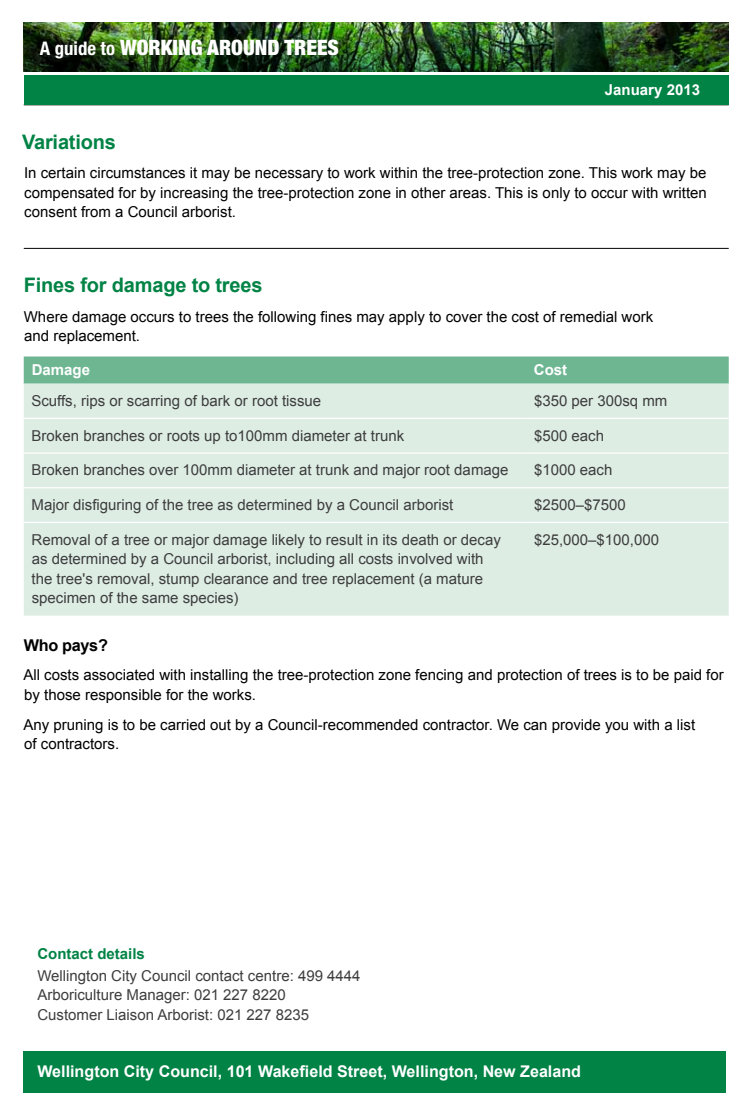
<style>
.page{position:relative;width:750px;height:1113px;background:#fff}
.page>*{position:absolute;margin:0;border:0;box-sizing:border-box;transform-origin:0 0}
.t1{font:900 condensed 21.25px "Helvetica Neue LT Pro";color:#fff}
.Sub_head_1{font:700 20px "Arial";letter-spacing:-.01em;color:#008345}
.Sub_head_2{font:700 16.25px "Arial";letter-spacing:-.02em;color:#000}
.t2{font:700 16.12px "Arial";color:#fff}
.Body{font:15px/19.5px "Arial";color:#3d3d3d}
.Body-2{font:15px/19.5px "Arial";color:#000}
.Body-3{font:700 15px "Arial";color:#fff}
.t3{font:700 15px "Arial";color:#008345}
.s1{font-weight:700;font-size:18.75px}
</style>
<div class="page">
<hr style="left:24px;top:248px;width:705px;height:1px;background:#000">
<svg style="left:24px;top:356px;width:705px;height:28px;background:#72b895"></svg>
<div style="left:24px;top:384px;width:705px;height:231px;background:#ddede4"></div>
<hr style="left:24px;top:418px;width:502px;height:1px;background:#fff">
<hr style="left:526px;top:418px;width:203px;height:1px;background:#fff">
<hr style="left:24px;top:452px;width:502px;height:1px;background:#fff">
<hr style="left:526px;top:452px;width:203px;height:1px;background:#fff">
<hr style="left:24px;top:487px;width:502px;height:1px;background:#fff">
<hr style="left:526px;top:487px;width:203px;height:1px;background:#fff">
<hr style="left:24px;top:522px;width:502px;height:1px;background:#fff">
<hr style="left:526px;top:522px;width:203px;height:1px;background:#fff">
<div style="left:24px;top:1051px;width:702px;height:41px;background:#008345"></div>
<div style="left:24px;top:76px;width:705px;height:29px;background:#008345"></div>
<img style="left:24px;top:22px;width:705px;height:2px">
<img style="left:24px;top:24px;width:705px;height:47px">
<p class="t1" style="left:40px;top:35px;width:301px"><span class="s1">A guide to</span> WORKING AROUND TREES</p>
<p class="Body-3" style="left:605px;top:80px;width:97px">January 2013</p>
<p class="Sub_head_1" style="left:22px;top:128px;width:95px">Variations</p>
<p class="Body-2" style="left:24px;top:163px;width:684px;text-align:justify">In certain circumstances it may be necessary to work within the tree-protection zone. This work may be compensated for by increasing the tree-protection zone in other areas. This is only to occur with written consent from a Council arborist.</p>
<p class="Sub_head_1" style="left:24px;top:272px;width:240px">Fines for damage to trees</p>
<p class="Body-2" style="left:24px;top:307px;width:631px">Where damage occurs to trees the following fines may apply to cover the cost of remedial work and replacement.</p>
<p class="Body-3" style="left:32px;top:359px;width:60px">Damage</p>
<p class="Body-3" style="left:534px;top:359px;width:35px">Cost</p>
<p class="Body" style="left:31px;top:391px;width:291px">Scuffs, rips or scarring of bark or root tissue</p>
<p class="Body" style="left:534px;top:391px;width:135px">$350 per 300sq mm</p>
<p class="Body" style="left:32px;top:425px;width:374px">Broken branches or roots up to100mm diameter at trunk</p>
<p class="Body" style="left:534px;top:425px;width:72px">$500 each</p>
<p class="Body" style="left:32px;top:460px;width:478px">Broken branches over 100mm diameter at trunk and major root damage</p>
<p class="Body" style="left:534px;top:460px;width:80px">$1000 each</p>
<p class="Body" style="left:32px;top:495px;width:423px">Major disfiguring of the tree as determined by a Council arborist</p>
<p class="Body" style="left:534px;top:495px;width:93px">$2500–$7500</p>
<p class="Body" style="left:32px;top:529px;width:471px">Removal of a tree or major damage likely to result in its death or decay as determined by a Council arborist, including all costs involved with the tree's removal, stump clearance and tree replacement (a mature specimen of the same species)</p>
<p class="Body" style="left:534px;top:529px;width:127px">$25,000–$100,000</p>
<p class="Sub_head_2" style="left:24px;top:634px;width:86px">Who pays?</p>
<p class="Body-2" style="left:23px;top:665px;width:702px">All costs associated with installing the tree-protection zone fencing and protection of trees is to be paid for by those responsible for the works.</p>
<p class="Body-2" style="left:23px;top:714px;width:673px">Any pruning is to be carried out by a Council-recommended contractor. We can provide you with a list of contractors.</p>
<p class="t3" style="left:37px;top:943px;width:109px">Contact details</p>
<p class="Body" style="left:37px;top:966px;width:325px">Wellington City Council contact centre: 499 4444<br>Arboriculture Manager: 021 227 8220<br>Customer Liaison Arborist: 021 227 8235</p>
<p class="t2" style="left:37px;top:1060px;width:545px">Wellington City Council, 101 Wakefield Street, Wellington, New Zealand</p>
</div>
